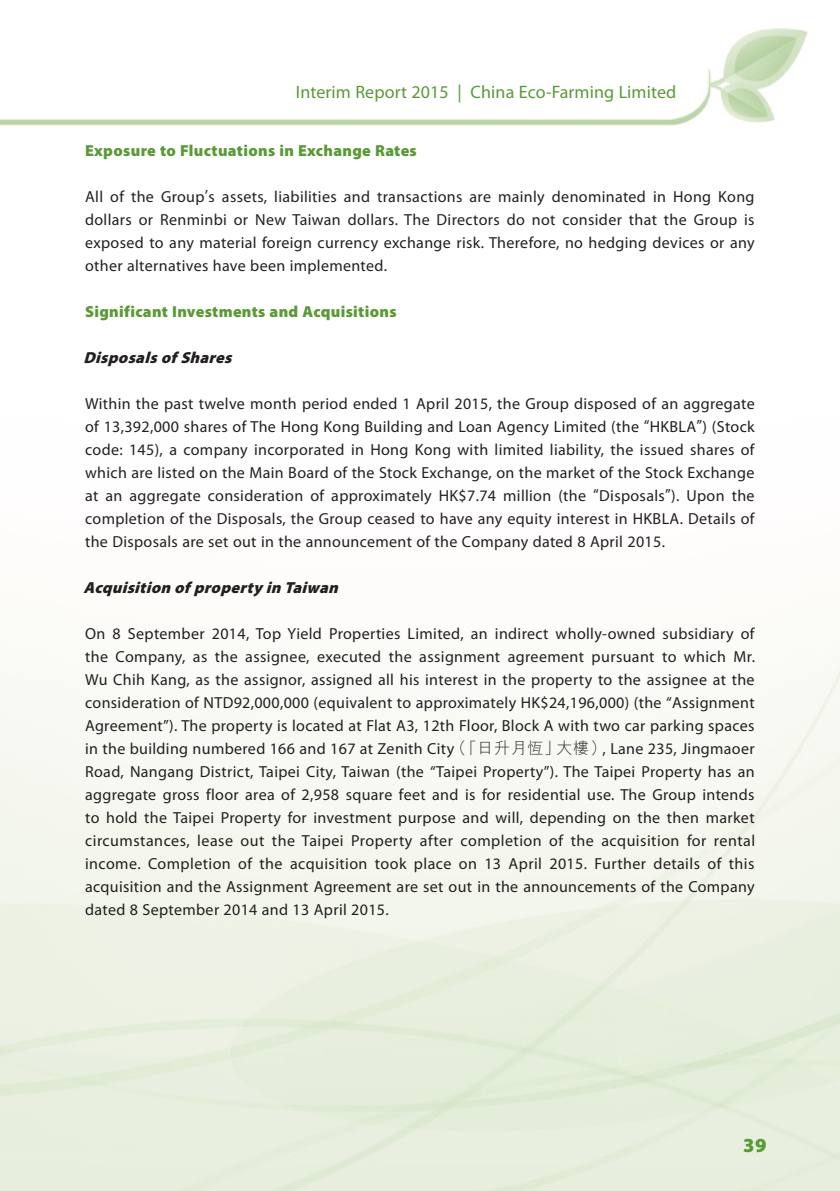
<style>
.page{position:relative;width:840px;height:1191px;background:#fff}
.page>*{position:absolute;margin:0;border:0;box-sizing:border-box;transform-origin:0 0}
.t1{font:900 20px "Myriad Pro";color:#589b34}
.t2{font:18px "Myriad Pro";letter-spacing:.005em;color:#589b34}
.Body_Text{font:16px/23px "Myriad Pro";letter-spacing:.02em;color:#231f20;text-align:justify}
.Heading_2{font:900 16px "Myriad Pro";letter-spacing:.02em;color:#589b34}
.Heading_3{font:italic 900 16px "Myriad Pro";color:#231f20}
.s1{font-family:"M Hei HK";font-weight:300}
</style>
<div class="page">
<img style="left:0;top:28px;width:808px;height:98px">
<p class="t2" style="left:295px;top:81px;width:382px">Interim Report 2015 | China Eco-Farming Limited</p>
<p class="Heading_2" style="left:85px;top:140px;width:333px">Exposure to Fluctuations in Exchange Rates</p>
<p class="Body_Text" style="left:85px;top:185px;width:670px">All of the Group’s assets, liabilities and transactions are mainly denominated in Hong Kong dollars or Renminbi or New Taiwan dollars. The Directors do not consider that the Group is exposed to any material foreign currency exchange risk. Therefore, no hedging devices or any other alternatives have been implemented.</p>
<p class="Heading_2" style="left:85px;top:301px;width:313px">Significant Investments and Acquisitions</p>
<p class="Heading_3" style="left:83px;top:347px;width:155px">Disposals of Shares</p>
<p class="Body_Text" style="left:85px;top:392px;width:671px">Within the past twelve month period ended 1 April 2015, the Group disposed of an aggregate of 13,392,000 shares of The Hong Kong Building and Loan Agency Limited (the “HKBLA”) (Stock code: 145), a company incorporated in Hong Kong with limited liability, the issued shares of which are listed on the Main Board of the Stock Exchange, on the market of the Stock Exchange at an aggregate consideration of approximately HK$7.74 million (the “Disposals”). Upon the completion of the Disposals, the Group ceased to have any equity interest in HKBLA. Details of the Disposals are set out in the announcement of the Company dated 8 April 2015.</p>
<p class="Heading_3" style="left:83px;top:577px;width:261px">Acquisition of property in Taiwan</p>
<p class="Body_Text" style="left:85px;top:622px;width:671px">On 8 September 2014, Top Yield Properties Limited, an indirect wholly-owned subsidiary of the Company, as the assignee, executed the assignment agreement pursuant to which Mr.<br>Wu Chih Kang, as the assignor, assigned all his interest in the property to the assignee at the consideration of NTD92,000,000 (equivalent to approximately HK$24,196,000) (the “Assignment Agreement”). The property is located at Flat A3, 12th Floor, Block A with two car parking spaces in the building numbered 166 and 167 at Zenith City<span class="s1">（「日升月恆」大樓）</span>, Lane 235, Jingmaoer Road, Nangang District, Taipei City, Taiwan (the “Taipei Property”). The Taipei Property has an aggregate gross floor area of 2,958 square feet and is for residential use. The Group intends to hold the Taipei Property for investment purpose and will, depending on the then market circumstances, lease out the Taipei Property after completion of the acquisition for rental income. Completion of the acquisition took place on 13 April 2015. Further details of this acquisition and the Assignment Agreement are set out in the announcements of the Company dated 8 September 2014 and 13 April 2015.</p>
<p class="t1" style="left:742px;top:1132px;width:25px">39</p>
</div>
